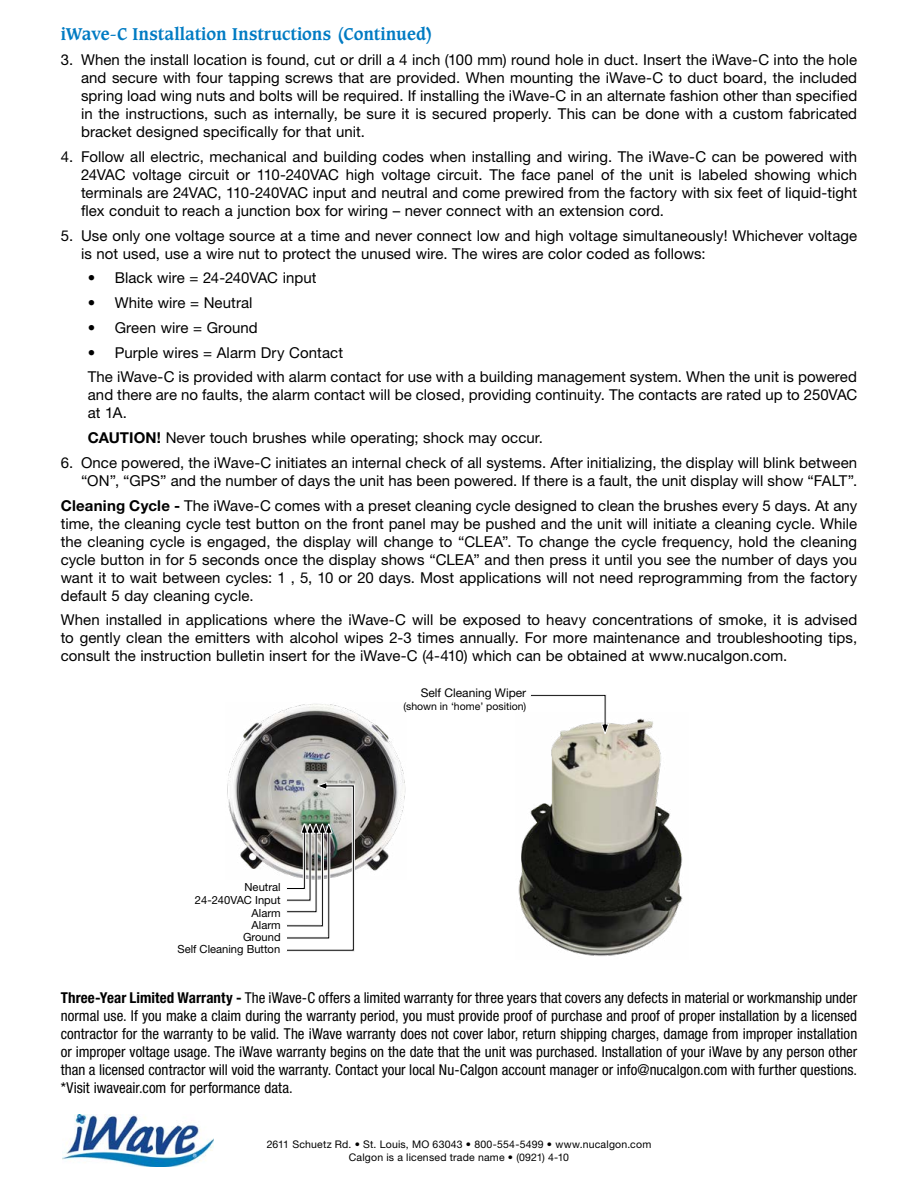
<style>
.page{position:relative;width:918px;height:1188px;background:#fff}
.page>*{position:absolute;margin:0;border:0;box-sizing:border-box;transform-origin:0 0}
.t1{font:700 16.5px "Caxton Std";letter-spacing:.005em;color:#007bc3}
.t2{font:15px/18px "Helvetica Neue LT Pro";letter-spacing:.005em;color:#000;text-align:justify}
.t3{font:condensed 15px/18px "Helvetica Neue LT Pro";color:#000;text-align:justify}
.t4{font:12px "Helvetica Neue LT Pro";color:#000}
.t5{font:11.25px/12.5px "Helvetica Neue LT Pro";color:#000;text-align:right}
.t6{font:10.5px/12.6px "Helvetica Neue LT Pro";letter-spacing:.015em;color:#000;text-align:center}
.s1{font-weight:700}
</style>
<div class="page">
<img style="left:227px;top:704px;width:179px;height:170px">
<img style="left:518px;top:718px;width:165px;height:238px">
<svg style="left:530px;top:694px;width:79px;height:42px"></svg>
<svg style="left:286px;top:782px;width:69px;height:170px"></svg>
<img style="left:63px;top:1115px;width:151px;height:52px">
<p class="t1" style="left:61px;top:24px;width:374px">iWave-C Installation Instructions (Continued)</p>
<p class="t2" style="left:81px;top:51px;width:778px;text-indent:-20px">3. When the install location is found, cut or drill a 4 inch (100 mm) round hole in duct. Insert the iWave-C into the hole and secure with four tapping screws that are provided. When mounting the iWave-C to duct board, the included spring load wing nuts and bolts will be required. If installing the iWave-C in an alternate fashion other than specified in the instructions, such as internally, be sure it is secured properly. This can be done with a custom fabricated bracket designed specifically for that unit.</p>
<p class="t2" style="left:81px;top:147px;width:778px;text-indent:-20px">4. Follow all electric, mechanical and building codes when installing and wiring. The iWave-C can be powered with 24VAC voltage circuit or 110-240VAC high voltage circuit. The face panel of the unit is labeled showing which terminals are 24VAC, 110-240VAC input and neutral and come prewired from the factory with six feet of liquid-tight flex conduit to reach a junction box for wiring – never connect with an extension cord.</p>
<p class="t2" style="left:81px;top:226px;width:778px;text-indent:-20px">5. Use only one voltage source at a time and never connect low and high voltage simultaneously! Whichever voltage is not used, use a wire nut to protect the unused wire. The wires are color coded as follows:</p>
<p class="t2" style="left:88px;top:269px;width:230px">• Black wire = 24-240VAC input</p>
<p class="t2" style="left:88px;top:294px;width:166px">• White wire = Neutral</p>
<p class="t2" style="left:88px;top:318px;width:172px">• Green wire = Ground</p>
<p class="t2" style="left:88px;top:340px;width:771px;line-height:24.8px">• Purple wires = Alarm Dry Contact<br>The iWave-C is provided with alarm contact for use with a building management system. When the unit is powered</p>
<p class="t2" style="left:88px;top:386px;width:771px">and there are no faults, the alarm contact will be closed, providing continuity. The contacts are rated up to 250VAC at 1A.</p>
<p class="t2" style="left:88px;top:429px;width:457px"><span class="s1">CAUTION!</span> Never touch brushes while operating; shock may occur.</p>
<p class="t2" style="left:61px;top:453px;width:798px;text-align:right">6. Once powered, the iWave-C initiates an internal check of all systems. After initializing, the display will blink between “ON”, “GPS” and the number of days the unit has been powered. If there is a fault, the unit display will show “FALT”.</p>
<p class="t2" style="left:61px;top:496px;width:798px"><span class="s1">Cleaning Cycle -</span> The iWave-C comes with a preset cleaning cycle designed to clean the brushes every 5 days. At any time, the cleaning cycle test button on the front panel may be pushed and the unit will initiate a cleaning cycle. While the cleaning cycle is engaged, the display will change to “CLEA”. To change the cycle frequency, hold the cleaning cycle button in for 5 seconds once the display shows “CLEA” and then press it until you see the number of days you want it to wait between cycles: 1 , 5, 10 or 20 days. Most applications will not need reprogramming from the factory default 5 day cleaning cycle.</p>
<p class="t2" style="left:61px;top:611px;width:798px">When installed in applications where the iWave-C will be exposed to heavy concentrations of smoke, it is advised to gently clean the emitters with alcohol wipes 2-3 times annually. For more maintenance and troubleshooting tips, consult the instruction bulletin insert for the iWave-C (4-410) which can be obtained at www.nucalgon.com.</p>
<p class="t4" style="left:421px;top:685px;width:107px">Self Cleaning Wiper</p>
<p class="t6" style="left:403px;top:699px;width:124px">(shown in ‘home’ position)</p>
<p class="t5" style="left:195px;top:881px;width:87px">Neutral<br>24-240VAC Input<br>Alarm<br>Alarm<br>Ground</p>
<p class="t5" style="left:177px;top:943px;width:104px">Self Cleaning Button</p>
<p class="t3" style="left:61px;top:988px;width:798px"><span class="s1">Three-Year Limited Warranty -</span> The iWave-C offers a limited warranty for three years that covers any defects in material or workmanship under normal use. If you make a claim during the warranty period, you must provide proof of purchase and proof of proper installation by a licensed contractor for the warranty to be valid. The iWave warranty does not cover labor, return shipping charges, damage from improper installation or improper voltage usage. The iWave warranty begins on the date that the unit was purchased. Installation of your iWave by any person other than a licensed contractor will void the warranty. Contact your local Nu-Calgon account manager or info@nucalgon.com with further questions. *Visit iwaveair.com for performance data.</p>
<p class="t6" style="left:267px;top:1138px;width:386px">2611 Schuetz Rd. • St. Louis, MO 63043 • 800-554-5499 • www.nucalgon.com<br>Calgon is a licensed trade name • (0921) 4-10</p>
</div>
